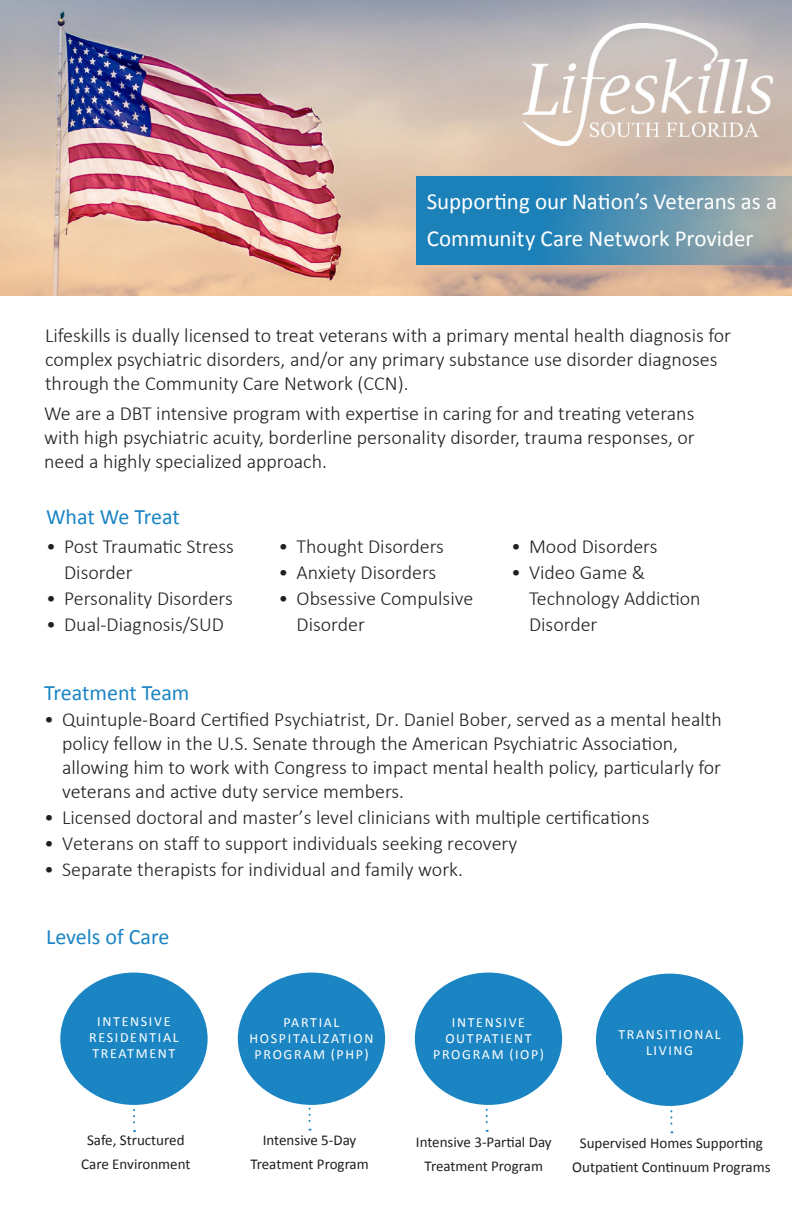
<style>
.page{position:relative;width:792px;height:1224px;background:#fff}
.page>*{position:absolute;margin:0;border:0;box-sizing:border-box;transform-origin:0 0}
.bullets{font:23px "Calibri";letter-spacing:-.005em;color:#fff}
.t1{font:22px "Calibri";color:#1b85c4}
.t2{font:300 20px/24px "Calibri";color:#201d1e}
.t3{font:300 20px/26px "Calibri";color:#231f20}
.t4{font:15px "Calibri";color:#231f20}
.t5{font:15px "Calibri";color:#201d1e}
.t6{font:14px/16px "Calibri";letter-spacing:.12em;color:#fff;text-align:center}
.s1{color:#231f20}
</style>
<div class="page">
<svg style="left:133px;top:1109px;width:2px;height:23px"></svg>
<div style="left:62px;top:975px;width:144px;height:128px;background:#1b85c4;border-radius:50%"></div>
<div style="left:60px;top:973px;width:148px;height:132px;border:4px solid #1b85c4;border-radius:50%"></div>
<svg style="left:670px;top:1106px;width:2px;height:27px"></svg>
<svg style="left:486px;top:1108px;width:2px;height:24px"></svg>
<svg style="left:309px;top:1107px;width:2px;height:24px"></svg>
<div style="left:417px;top:975px;width:143px;height:128px;background:#1b85c4;border-radius:50%"></div>
<div style="left:415px;top:973px;width:147px;height:132px;border:4px solid #1b85c4;border-radius:50%"></div>
<div style="left:240px;top:975px;width:143px;height:128px;background:#1b85c4;border-radius:50%"></div>
<div style="left:238px;top:973px;width:147px;height:132px;border:4px solid #1b85c4;border-radius:50%"></div>
<div style="left:598px;top:976px;width:143px;height:128px;background:#1b85c4;border-radius:50%"></div>
<div style="left:596px;top:974px;width:147px;height:132px;border:4px solid #1b85c4;border-radius:50%"></div>
<div style="left:606px;top:1028px;width:127px;height:47px;background:#1b85c4"></div>
<img style="left:0;top:0;width:792px;height:295px">
<svg style="left:417px;top:176px;width:375px;height:88px;background:#4d8fb2"></svg>
<img style="left:523px;top:24px;width:249px;height:121px">
<p class="bullets" style="left:427px;top:185px;width:352px">Supporting our Nation’s Veterans as a</p>
<p class="bullets" style="left:427px;top:222px;width:328px">Community Care Network Provider</p>
<p class="t2" style="left:45px;top:323px;width:688px">Lifeskills is dually licensed to treat veterans with a primary mental health diagnosis for complex psychiatric disorders, and/or any primary substance use disorder diagnoses through the Community Care Network (CCN).</p>
<p class="t2" style="left:44px;top:401px;width:652px;text-align:justify">We are a DBT intensive program with expertise in caring for and treating veterans with high psychiatric acuity, borderline personality disorder, trauma responses, or need a highly specialized approach.</p>
<p class="t1" style="left:46px;top:502px;width:135px">What We Treat</p>
<p class="t3" style="left:64px;top:533px;width:171px;text-indent:-18px">• Post Traumatic Stress<br>Disorder</p>
<p class="t3" style="left:46px;top:585px;width:188px">• Personality Disorders</p>
<p class="t3" style="left:46px;top:611px;width:179px">• Dual-Diagnosis/SUD</p>
<p class="t3" style="left:279px;top:533px;width:167px">• Thought Disorders</p>
<p class="t3" style="left:279px;top:559px;width:159px">• Anxiety Disorders</p>
<p class="t3" style="left:297px;top:585px;width:178px;text-indent:-18px">• Obsessive Compulsive<br>Disorder</p>
<p class="t3" style="left:511px;top:533px;width:148px">• Mood Disorders</p>
<p class="t3" style="left:529px;top:559px;width:173px;text-indent:-18px">• Video Game &amp;<br>Technology Addiction<br>Disorder</p>
<p class="t1" style="left:44px;top:677px;width:147px">Treatment Team</p>
<p class="t2" style="left:62px;top:707px;width:661px;text-indent:-18px"><span class="s1">• Quintuple-Board Certified Psychiatrist, Dr. Daniel Bober,</span> served as a mental health policy fellow in the U.S. Senate through the American Psychiatric Association, allowing him to work with Congress to impact mental health policy, particularly for veterans and active duty service members.</p>
<p class="t3" style="left:44px;top:804px;width:607px">• Licensed doctoral and master’s level clinicians with multiple certifications</p>
<p class="t3" style="left:44px;top:830px;width:475px">• Veterans on staff to support individuals seeking recovery</p>
<p class="t3" style="left:44px;top:856px;width:420px">• Separate therapists for individual and family work.</p>
<p class="t1" style="left:46px;top:922px;width:125px">Levels of Care</p>
<p class="t6" style="left:89px;top:1013px;width:91px">INTENSIVE<br>RESIDENTIAL<br>TREATMENT</p>
<p class="t6" style="left:433px;top:1013px;width:112px">INTENSIVE<br>OUTPATIENT<br>PROGRAM (IOP)</p>
<p class="t6" style="left:250px;top:1014px;width:125px">PARTIAL<br>HOSPITALIZATION<br>PROGRAM (PHP)</p>
<p class="t6" style="left:618px;top:1026px;width:104px">TRANSITIONAL<br>LIVING</p>
<p class="t4" style="left:87px;top:1130px;width:99px">Safe, Structured</p>
<p class="t4" style="left:81px;top:1154px;width:111px">Care Environment</p>
<p class="t5" style="left:263px;top:1130px;width:95px">Intensive 5-Day</p>
<p class="t5" style="left:250px;top:1154px;width:120px">Treatment Program</p>
<p class="t4" style="left:416px;top:1132px;width:137px">Intensive 3-Partial Day</p>
<p class="t4" style="left:425px;top:1156px;width:120px">Treatment Program</p>
<p class="t4" style="left:580px;top:1133px;width:185px">Supervised Homes Supporting</p>
<p class="t4" style="left:572px;top:1157px;width:200px">Outpatient Continuum Programs</p>
</div>
